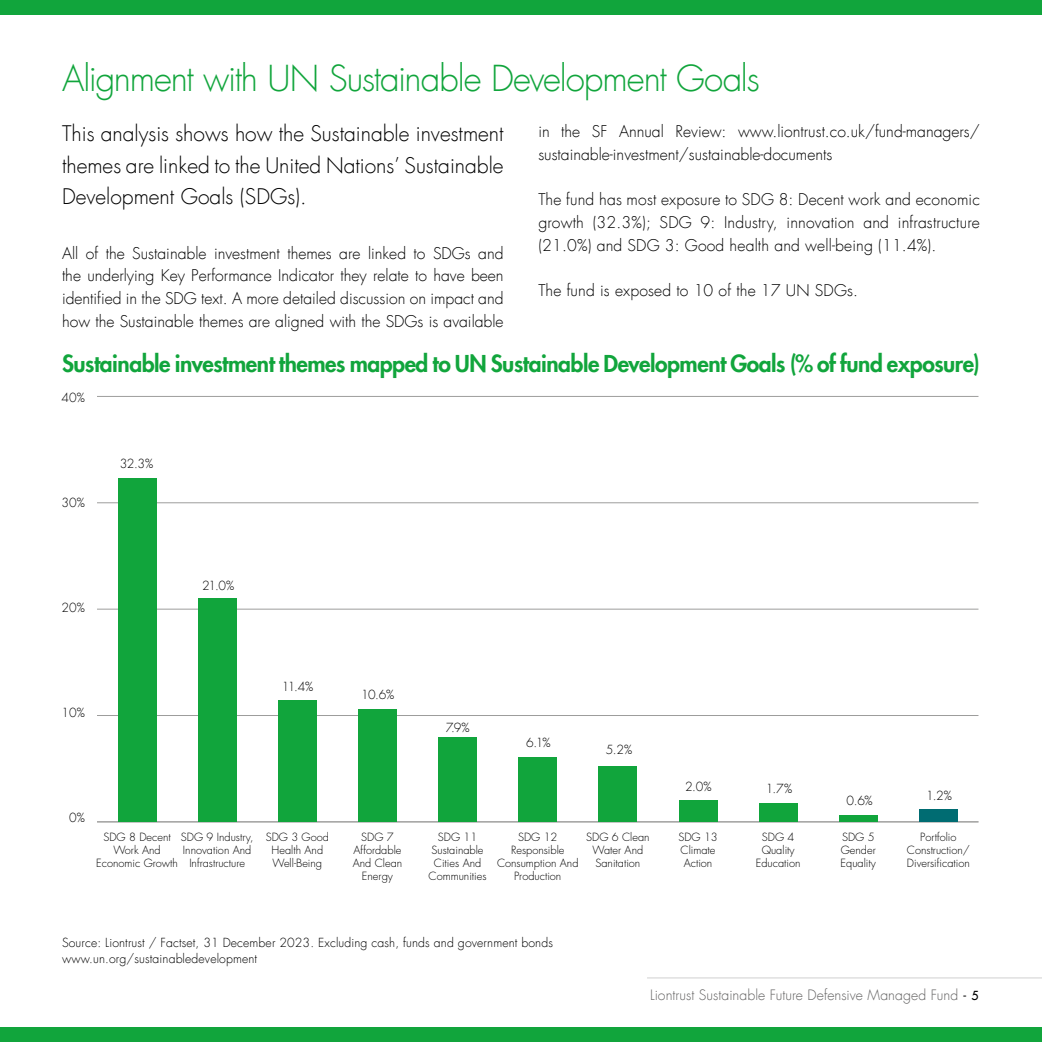
<style>
.page{position:relative;width:1042px;height:1042px;background:#fff}
.page>*{position:absolute;margin:0;border:0;box-sizing:border-box;transform-origin:0 0}
.t1{font:300 35px "Futura LT";letter-spacing:-.03em;color:#11a53c}
.t2{font:800 22.75px "Futura LT";letter-spacing:-.02em;color:#11a53c}
.t3{font:300 21px/31.5px "Futura LT";color:#000;text-align:justify}
.t4{font:300 15.75px/22.8px "Futura LT";color:#000;text-align:justify}
.t5{font:300 14px "Futura LT";letter-spacing:.005em;color:#646363}
.t6{font:300 12.25px/15.8px "Futura LT";letter-spacing:.01em;color:#000}
.t7{font:300 11.03px/13.3px "Futura LT";color:#000;text-align:center}
.s1{font-weight:400;font-size:12.25px;color:#000}
</style>
<div class="page">
<hr style="left:97px;top:821px;width:881px;height:1px;background:#9d9d9c">
<hr style="left:97px;top:715px;width:881px;height:1px;background:#9d9d9c">
<hr style="left:97px;top:609px;width:881px;height:1px;background:#9d9d9c">
<hr style="left:97px;top:502px;width:881px;height:1px;background:#9d9d9c">
<hr style="left:97px;top:396px;width:881px;height:1px;background:#9d9d9c">
<div style="left:118px;top:478px;width:38px;height:344px;background:#11a53c"></div>
<div style="left:198px;top:598px;width:38px;height:224px;background:#11a53c"></div>
<div style="left:278px;top:700px;width:39px;height:122px;background:#11a53c"></div>
<div style="left:358px;top:709px;width:39px;height:113px;background:#11a53c"></div>
<div style="left:438px;top:738px;width:39px;height:84px;background:#11a53c"></div>
<div style="left:518px;top:757px;width:39px;height:65px;background:#11a53c"></div>
<div style="left:599px;top:766px;width:38px;height:56px;background:#11a53c"></div>
<div style="left:679px;top:800px;width:38px;height:22px;background:#11a53c"></div>
<div style="left:759px;top:804px;width:38px;height:18px;background:#11a53c"></div>
<div style="left:839px;top:815px;width:38px;height:7px;background:#11a53c"></div>
<div style="left:919px;top:809px;width:38px;height:13px;background:#006c72"></div>
<div style="left:0;top:0;width:1042px;height:15px;background:#11a53c"></div>
<div style="left:0;top:1027px;width:1042px;height:15px;background:#11a53c"></div>
<hr style="left:647px;top:977px;width:395px;height:1px;background:#d0d0d0">
<h1 class="t1" style="left:62px;top:57px;width:699px">Alignment with UN Sustainable Development Goals</h1>
<h3 class="t3" style="left:62px;top:119px;width:443px">This analysis shows how the Sustainable investment themes are linked to the United Nations’ Sustainable Development Goals (SDGs).</h3>
<p class="t4" style="left:62px;top:242px;width:443px">All of the Sustainable investment themes are linked to SDGs and the underlying Key Performance Indicator they relate to have been identified in the SDG text. A more detailed discussion on impact and how the Sustainable themes are aligned with the SDGs is available</p>
<p class="t4" style="left:538px;top:120px;width:443px">in the SF Annual Review: www.liontrust.co.uk/fund-managers/ sustainable-investment/sustainable-documents</p>
<p class="t4" style="left:538px;top:189px;width:443px">The fund has most exposure to SDG 8: Decent work and economic growth (32.3%); SDG 9: Industry, innovation and infrastructure (21.0%) and SDG 3: Good health and well-being (11.4%).</p>
<p class="t4" style="left:538px;top:280px;width:321px">The fund is exposed to 10 of the 17 UN SDGs.</p>
<h2 class="t2" style="left:62px;top:349px;width:919px">Sustainable investment themes mapped to UN Sustainable Development Goals (% of fund exposure)</h2>
<p class="t7" style="left:70px;top:400px;width:15px">40</p>
<p class="t6" style="left:62px;top:390px;width:25px">40%</p>
<p class="t6" style="left:62px;top:495px;width:25px">30%</p>
<p class="t6" style="left:120px;top:456px;width:35px">32.3%</p>
<p class="t6" style="left:62px;top:600px;width:25px">20%</p>
<p class="t6" style="left:202px;top:578px;width:34px">21.0%</p>
<p class="t6" style="left:62px;top:705px;width:25px">10%</p>
<p class="t6" style="left:282px;top:679px;width:33px">11.4%</p>
<p class="t6" style="left:361px;top:686px;width:35px">10.6%</p>
<p class="t6" style="left:69px;top:810px;width:17px">0%</p>
<p class="t7" style="left:181px;top:830px;width:74px">SDG 9 Industry,<br>Innovation And<br>Infrastructure</p>
<p class="t7" style="left:96px;top:830px;width:83px">SDG 8 Decent<br>Work And<br>Economic Growth</p>
<p class="t7" style="left:266px;top:830px;width:65px">SDG 3 Good<br>Health And<br>Well-Being</p>
<p class="t7" style="left:353px;top:830px;width:51px">SDG 7<br>Affordable<br>And Clean<br>Energy</p>
<p class="t6" style="left:446px;top:720px;width:25px">7.9%</p>
<p class="t6" style="left:526px;top:735px;width:26px">6.1%</p>
<p class="t6" style="left:606px;top:742px;width:28px">5.2%</p>
<p class="t7" style="left:429px;top:830px;width:59px">SDG 11<br>Sustainable<br>Cities And<br>Communities</p>
<p class="t7" style="left:497px;top:830px;width:83px">SDG 12<br>Responsible<br>Consumption And<br>Production</p>
<p class="t7" style="left:586px;top:830px;width:65px">SDG 6 Clean<br>Water And<br>Sanitation</p>
<p class="t6" style="left:685px;top:779px;width:28px">2.0%</p>
<p class="t6" style="left:766px;top:781px;width:28px">1.7%</p>
<p class="t7" style="left:678px;top:830px;width:41px;text-align:left">SDG 13<br>Climate<br>Action</p>
<p class="t7" style="left:756px;top:830px;width:46px">SDG 4<br>Quality<br>Education</p>
<p class="t6" style="left:846px;top:792px;width:28px">0.6%</p>
<p class="t7" style="left:840px;top:830px;width:37px;text-align:left">SDG 5<br>Gender<br>Equality</p>
<p class="t6" style="left:926px;top:787px;width:27px">1.2%</p>
<p class="t7" style="left:907px;top:830px;width:64px">Portfolio<br>Construction/<br>Diversification</p>
<p class="t6" style="left:62px;top:935px;width:492px">Source: Liontrust / Factset, 31 December 2023. Excluding cash, funds and government bonds www.un.org/sustainabledevelopment</p>
<p class="t5" style="left:650px;top:986px;width:330px">Liontrust Sustainable Future Defensive Managed Fund <span class="s1">- 5</span></p>
</div>
